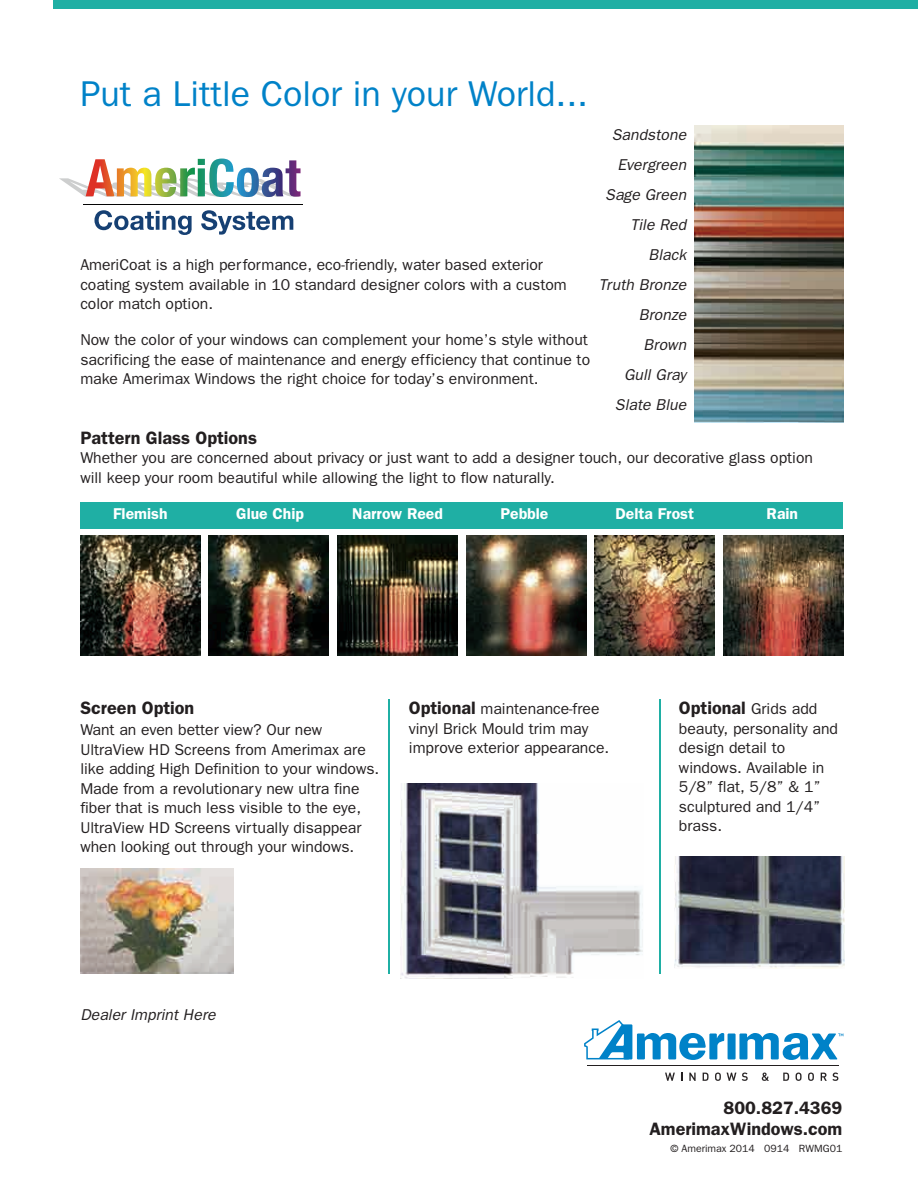
<style>
.page{position:relative;width:918px;height:1188px;background:#fff}
.page>*{position:absolute;margin:0;border:0;box-sizing:border-box;transform-origin:0 0}
.t1{font:36px "Franklin Gothic";color:#0082c8}
.t2{font:600 18px/21.6px "Franklin Gothic";color:#231f20;text-align:right}
.t3{font:15.75px/19.5px "Franklin Gothic";color:#231f20}
.t4{font:italic 15.75px/30px "Franklin Gothic";letter-spacing:.005em;color:#231f20;text-align:right}
.t5{font:600 15.75px "Franklin Gothic";color:#fff}
.t6{font:10.5px "Franklin Gothic";color:#231f20}
.s1{font-weight:600;font-size:18px}
.s2{font-weight:400;font-size:15.75px}
</style>
<div class="page">
<img style="left:695px;top:125px;width:148px;height:297px">
<img style="left:674px;top:856px;width:170px;height:113px">
<img style="left:401px;top:783px;width:242px;height:196px">
<img style="left:80px;top:536px;width:120px;height:119px">
<svg style="left:665px;top:1073px;width:10px;height:8px"></svg>
<svg style="left:689px;top:1073px;width:7px;height:8px"></svg>
<svg style="left:703px;top:1073px;width:6px;height:8px"></svg>
<svg style="left:715px;top:1073px;width:6px;height:8px"></svg>
<svg style="left:727px;top:1073px;width:9px;height:8px"></svg>
<svg style="left:742px;top:1073px;width:6px;height:8px"></svg>
<svg style="left:762px;top:1073px;width:7px;height:8px"></svg>
<svg style="left:783px;top:1073px;width:6px;height:8px"></svg>
<svg style="left:796px;top:1073px;width:6px;height:8px"></svg>
<svg style="left:808px;top:1073px;width:6px;height:8px"></svg>
<svg style="left:821px;top:1073px;width:17px;height:8px"></svg>
<hr style="left:587px;top:1065px;width:251px;height:1px;background:#231f20">
<div style="left:728px;top:1034px;width:8px;height:25px;background:#0082c8"></div>
<svg style="left:584px;top:1020px;width:140px;height:40px"></svg>
<svg style="left:739px;top:1033px;width:104px;height:27px"></svg>
<svg style="left:59px;top:159px;width:242px;height:38px"></svg>
<hr style="left:84px;top:205px;width:219px;height:1px;background:#050504">
<svg style="left:94px;top:210px;width:98px;height:25px"></svg>
<svg style="left:201px;top:210px;width:92px;height:25px"></svg>
<div style="left:80px;top:502px;width:763px;height:26px;background:#1fafa4"></div>
<hr style="left:388px;top:699px;width:2px;height:275px;background:#1fafa4">
<hr style="left:659px;top:699px;width:1px;height:275px;background:#1fafa4">
<div style="left:53px;top:0;width:864px;height:9px;background:#1fafa4"></div>
<img style="left:209px;top:536px;width:120px;height:119px">
<img style="left:337px;top:536px;width:120px;height:119px">
<img style="left:466px;top:536px;width:120px;height:119px">
<img style="left:595px;top:536px;width:120px;height:119px">
<img style="left:723px;top:536px;width:120px;height:119px">
<img style="left:80px;top:868px;width:154px;height:105px">
<h1 class="t1" style="left:80px;top:73px;width:509px">Put a Little Color in your World...</h1>
<p class="t3" style="left:80px;top:255px;width:488px">AmeriCoat is a high performance, eco-friendly, water based exterior coating system available in 10 standard designer colors with a custom color match option.</p>
<p class="t3" style="left:80px;top:330px;width:511px">Now the color of your windows can complement your home’s style without sacrificing the ease of maintenance and energy efficiency that continue to make Amerimax Windows the right choice for today’s environment.</p>
<p class="t4" style="left:599px;top:120px;width:89px">Sandstone<br>Evergreen<br>Sage Green<br>Tile Red<br>Black<br>Truth Bronze<br>Bronze<br>Brown<br>Gull Gray<br>Slate Blue</p>
<p class="t2" style="left:80px;top:426px;width:178px">Pattern Glass Options</p>
<p class="t3" style="left:80px;top:448px;width:734px">Whether you are concerned about privacy or just want to add a designer touch, our decorative glass option will keep your room beautiful while allowing the light to flow naturally.</p>
<p class="t5" style="left:113px;top:504px;width:56px">Flemish</p>
<p class="t5" style="left:236px;top:504px;width:69px">Glue Chip</p>
<p class="t5" style="left:352px;top:504px;width:92px">Narrow Reed</p>
<p class="t5" style="left:500px;top:504px;width:49px">Pebble</p>
<p class="t5" style="left:616px;top:504px;width:80px">Delta Frost</p>
<p class="t5" style="left:767px;top:504px;width:33px">Rain</p>
<p class="t2" style="left:80px;top:697px;width:115px">Screen Option</p>
<p class="t3" style="left:80px;top:720px;width:300px">Want an even better view? Our new UltraView HD Screens from Amerimax are like adding High Definition to your windows.<br>Made from a revolutionary new ultra fine fiber that is much less visible to the eye, UltraView HD Screens virtually disappear when looking out through your windows.</p>
<p class="t3" style="left:409px;top:699px;width:202px"><span class="s1">Optional</span> maintenance-free vinyl Brick Mould trim may improve exterior appearance.</p>
<p class="t2" style="left:679px;top:697px;width:140px">Optional <span class="s2">Grids add</span></p>
<p class="t3" style="left:679px;top:718px;width:161px">beauty, personality and design detail to windows. Available in<br>5/8” flat, 5/8” &amp; 1” sculptured and 1/4” brass.</p>
<p class="t4" style="left:80px;top:999px;width:137px">Dealer Imprint Here</p>
<p class="t2" style="left:649px;top:1096px;width:194px">800.827.4369<br>AmerimaxWindows.com</p>
<p class="t6" style="left:670px;top:1142px;width:173px">© Amerimax 2014 0914 RWMG01</p>
</div>
